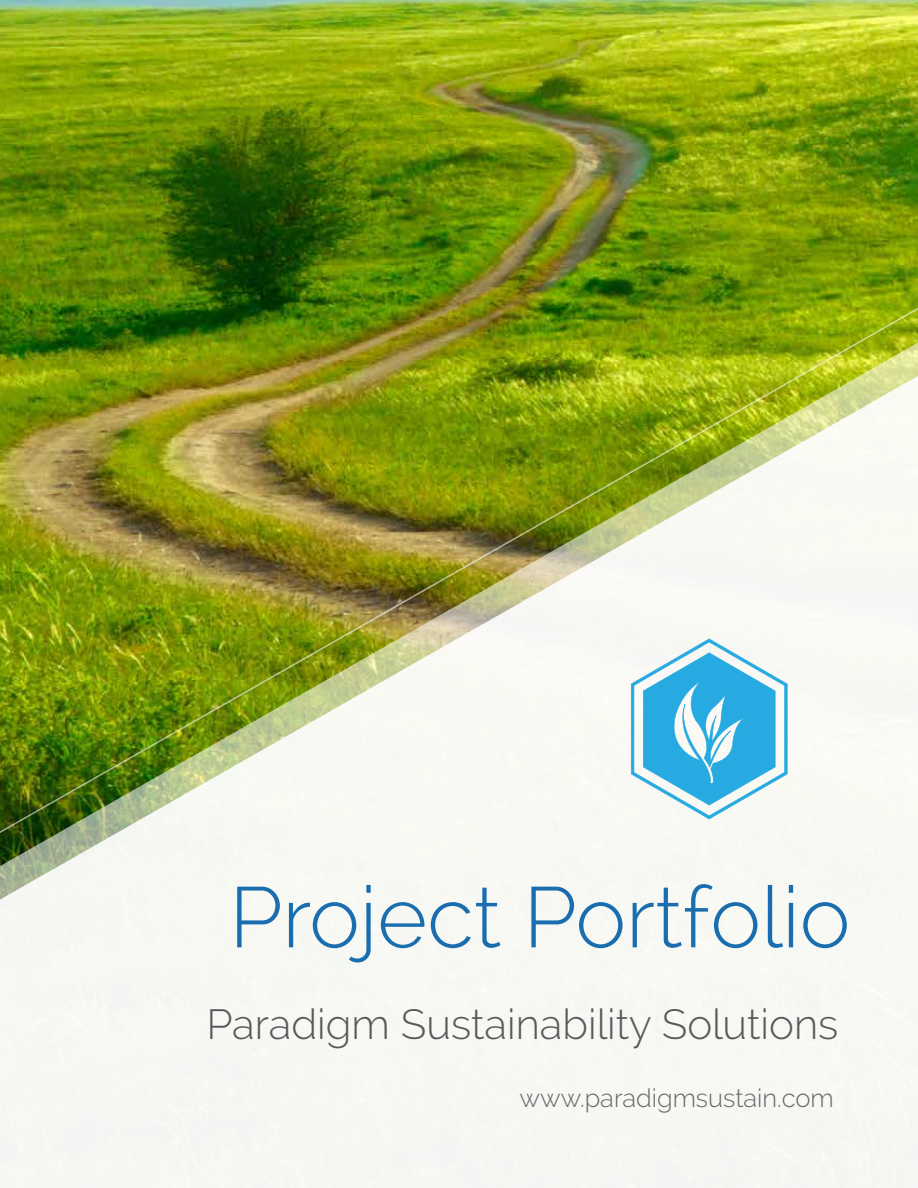
<style>
.page{position:relative;width:918px;height:1188px;background:#fff}
.page>*{position:absolute;margin:0;border:0;box-sizing:border-box;transform-origin:0 0}
.t1{font:300 85.5px "Raleway";color:#1a6eb0}
.t2{font:300 42px "Raleway";color:#58595b}
.t3{font:300 25.5px "Raleway";color:#656669}
</style>
<div class="page">
<img style="left:0;top:0;width:918px;height:175px">
<img style="left:0;top:175px;width:918px;height:111px">
<img style="left:0;top:286px;width:918px;height:902px">
<svg style="left:631px;top:639px;width:157px;height:180px"></svg>
<h1 class="t1" style="left:229px;top:867px;width:623px">Project Portfolio</h1>
<p class="t2" style="left:207px;top:1000px;width:633px">Paradigm Sustainability Solutions</p>
<p class="t3" style="left:520px;top:1083px;width:316px">www.paradigmsustain.com</p>
</div>
